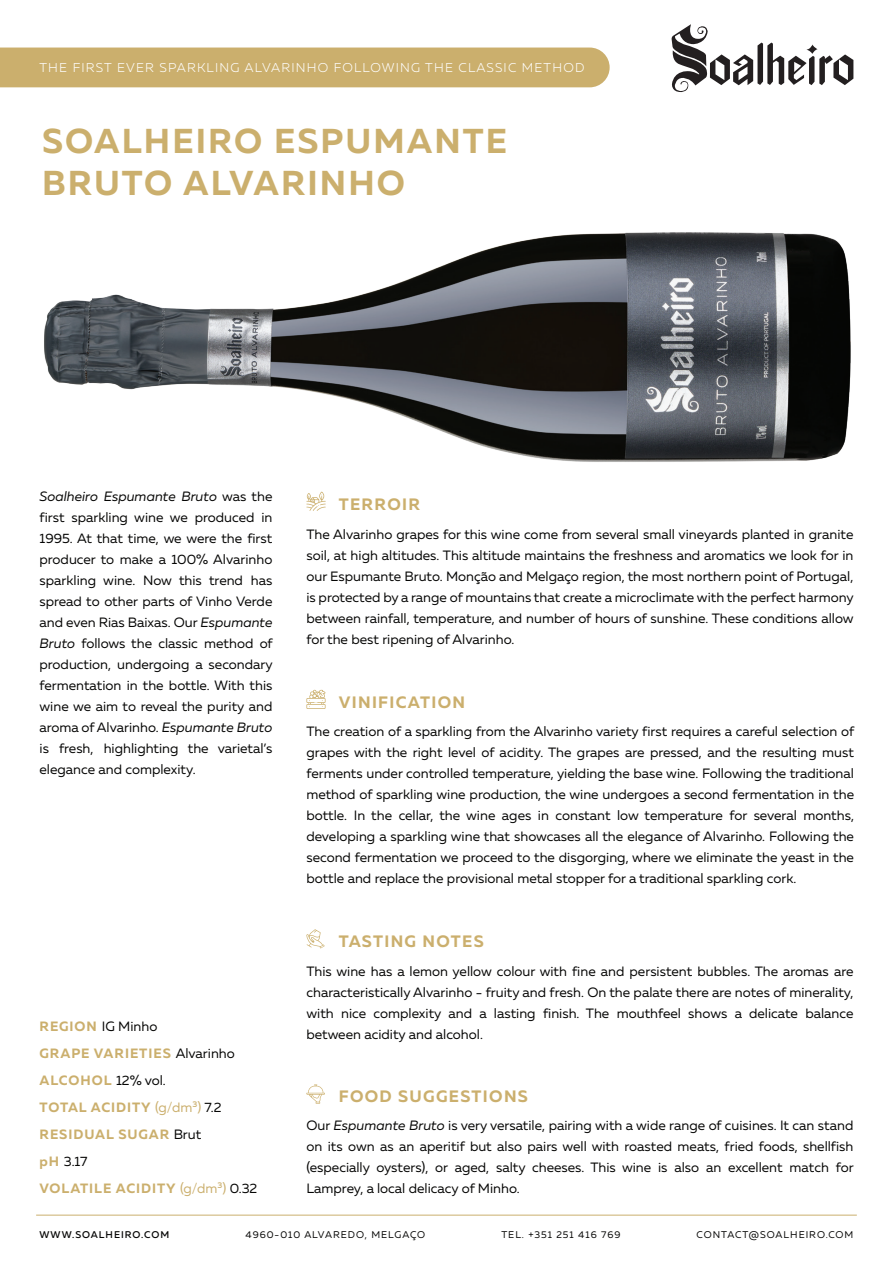
<style>
.page{position:relative;width:893px;height:1263px;background:#fff}
.page>*{position:absolute;margin:0;border:0;box-sizing:border-box;transform-origin:0 0}
.t1{font:700 34.5px/41.4px "Muller";letter-spacing:.06em;color:#cbaf6d}
.t2{font:700 16.5px "Muller";letter-spacing:.08em;color:#cbaf6d}
.t3{font:13.5px/21px "Muller";color:#050504;text-align:justify}
.t4{font:700 13.5px/27px "Muller";letter-spacing:.07em;color:#cbaf6d}
.t5{font:300 12.75px "Muller";letter-spacing:.09em;color:#fff}
.t6{font:9.75px "Muller";letter-spacing:.1em;color:#050504}
.t7{font:500 9.75px "Muller";letter-spacing:.1em;color:#050504}
.s1{font-style:italic}
.s2{font-weight:400;color:#050504}
.s3{font-weight:400}
</style>
<div class="page">
<svg style="left:671px;top:24px;width:182px;height:68px"></svg>
<hr style="left:36px;top:1215px;width:821px;height:1px;background:#cbaf6d">
<svg style="left:306px;top:1084px;width:19px;height:19px"></svg>
<svg style="left:306px;top:492px;width:20px;height:19px"></svg>
<svg style="left:306px;top:690px;width:20px;height:19px"></svg>
<svg style="left:306px;top:929px;width:19px;height:19px"></svg>
<div style="left:0;top:48px;width:610px;height:39px;background:#cbaf6d"></div>
<img style="left:44px;top:232px;width:807px;height:230px">
<p class="t5" style="left:40px;top:60px;width:546px">THE FIRST EVER SPARKLING ALVARINHO FOLLOWING THE CLASSIC METHOD</p>
<h1 class="t1" style="left:42px;top:121px;width:467px">SOALHEIRO ESPUMANTE<br>BRUTO ALVARINHO</h1>
<p class="t3" style="left:40px;top:486px;width:235px"><span class="s1">Soalheiro Espumante Bruto</span> was the first sparkling wine we produced in 1995. At that time, we were the first producer to make a 100% Alvarinho sparkling wine. Now this trend has spread to other parts of Vinho Verde and even Rias Baixas. Our <span class="s1">Espumante Bruto</span> follows the classic method of production, undergoing a secondary fermentation in the bottle. With this wine we aim to reveal the purity and aroma of Alvarinho. <span class="s1">Espumante Bruto </span>is fresh, highlighting the varietal’s elegance and complexity.</p>
<p class="t4" style="left:40px;top:1013px;width:219px">REGION <span class="s2">IG Minho<br></span>GRAPE VARIETIES <span class="s2">Alvarinho<br></span>ALCOHOL <span class="s2">12% vol.<br></span>TOTAL ACIDITY <span class="s3">(g/dm3)</span> <span class="s2">7.2<br></span>RESIDUAL SUGAR <span class="s2">Brut<br></span>pH <span class="s2">3.17<br></span>VOLATILE ACIDITY <span class="s3">(g/dm3)</span> <span class="s2">0.32</span></p>
<p class="t2" style="left:339px;top:494px;width:83px">TERROIR</p>
<p class="t3" style="left:306px;top:523px;width:549px">The Alvarinho grapes for this wine come from several small vineyards planted in granite soil, at high altitudes. This altitude maintains the freshness and aromatics we look for in our Espumante Bruto. Monção and Melgaço region, the most northern point of Portugal, is protected by a range of mountains that create a microclimate with the perfect harmony between rainfall, temperature, and number of hours of sunshine. These conditions allow for the best ripening of Alvarinho.</p>
<p class="t2" style="left:339px;top:692px;width:128px">VINIFICATION</p>
<p class="t3" style="left:306px;top:721px;width:549px">The creation of a sparkling from the Alvarinho variety first requires a careful selection of grapes with the right level of acidity. The grapes are pressed, and the resulting must ferments under controlled temperature, yielding the base wine. Following the traditional method of sparkling wine production, the wine undergoes a second fermentation in the bottle. In the cellar, the wine ages in constant low temperature for several months, developing a sparkling wine that showcases all the elegance of Alvarinho. Following the second fermentation we proceed to the disgorging, where we eliminate the yeast in the bottle and replace the provisional metal stopper for a traditional sparkling cork.</p>
<p class="t2" style="left:339px;top:931px;width:146px">TASTING NOTES</p>
<p class="t3" style="left:306px;top:960px;width:549px">This wine has a lemon yellow colour with fine and persistent bubbles. The aromas are characteristically Alvarinho - fruity and fresh. On the palate there are notes of minerality, with nice complexity and a lasting finish. The mouthfeel shows a delicate balance between acidity and alcohol.</p>
<p class="t2" style="left:339px;top:1085px;width:191px">FOOD SUGGESTIONS</p>
<p class="t3" style="left:306px;top:1115px;width:549px">Our <span class="s1">Espumante Bruto</span> is very versatile, pairing with a wide range of cuisines. It can stand on its own as an aperitif but also pairs well with roasted meats, fried foods, shellfish (especially oysters), or aged, salty cheeses. This wine is also an excellent match for Lamprey, a local delicacy of Minho.</p>
<p class="t7" style="left:40px;top:1228px;width:131px">WWW.SOALHEIRO.COM</p>
<p class="t6" style="left:245px;top:1228px;width:181px">4960-010 ALVAREDO, MELGAÇO</p>
<p class="t6" style="left:501px;top:1228px;width:121px">TEL. +351 251 416 769</p>
<p class="t6" style="left:696px;top:1228px;width:158px">CONTACT@SOALHEIRO.COM</p>
</div>
